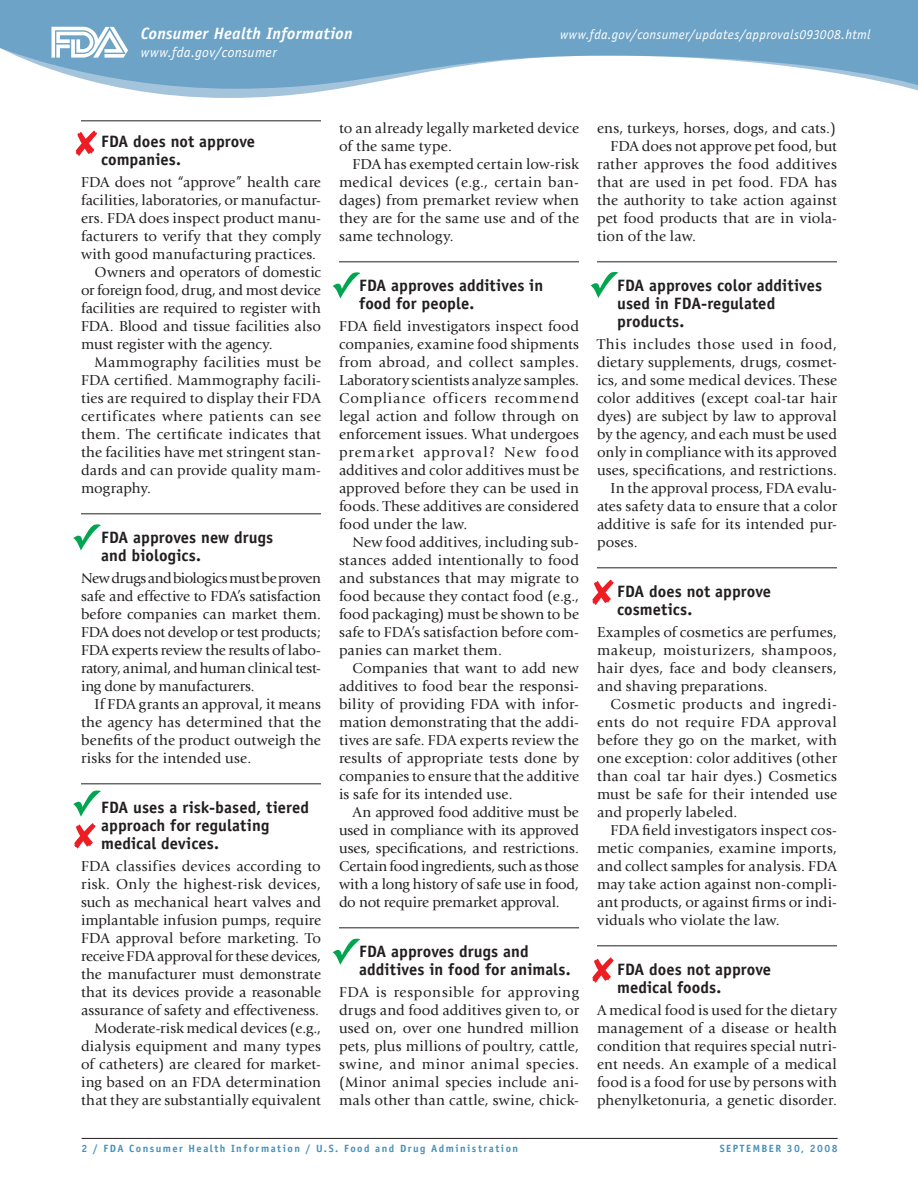
<style>
.page{position:relative;width:918px;height:1188px;background:#fff}
.page>*{position:absolute;margin:0;border:0;box-sizing:border-box;transform-origin:0 0}
.Sub-Heads{font:700 16.5px/18px "Officina Sans";letter-spacing:.005em;color:#231f20}
.t1{font:italic 700 16.5px "Officina Sans";letter-spacing:.015em;color:#fff}
.Body_Text{font:15px/18px "Giovanni";letter-spacing:.01em;color:#231f20;text-align:justify}
.t2{font:italic 14.25px "Officina Sans";letter-spacing:.025em;color:#fff}
.t3{font:italic 13.5px "Officina Sans";letter-spacing:.025em;color:#fff}
.t4{font:700 10.5px "Officina Sans";letter-spacing:.14em;color:#4791ba}
</style>
<div class="page">
<svg style="left:128px;top:89px;width:790px;height:9px"></svg>
<svg style="left:0;top:0;width:918px;height:89px;fill:#6da3c6"></svg>
<hr style="left:82px;top:1138px;width:756px;height:1px;background:#231f20">
<svg style="left:51px;top:27px;width:76px;height:31px"></svg>
<hr style="left:81px;top:120px;width:240px;height:1px;background:#231f20">
<hr style="left:81px;top:513px;width:240px;height:1px;background:#231f20">
<hr style="left:81px;top:783px;width:240px;height:1px;background:#231f20">
<hr style="left:339px;top:261px;width:240px;height:1px;background:#231f20">
<hr style="left:339px;top:927px;width:240px;height:1px;background:#231f20">
<hr style="left:597px;top:261px;width:240px;height:1px;background:#231f20">
<hr style="left:597px;top:567px;width:240px;height:1px;background:#231f20">
<hr style="left:597px;top:945px;width:240px;height:1px;background:#231f20">
<svg style="left:73px;top:524px;width:28px;height:27px"></svg>
<svg style="left:73px;top:791px;width:28px;height:26px"></svg>
<svg style="left:333px;top:272px;width:27px;height:27px"></svg>
<svg style="left:591px;top:272px;width:27px;height:26px"></svg>
<svg style="left:333px;top:939px;width:27px;height:26px"></svg>
<svg style="left:76px;top:131px;width:21px;height:25px"></svg>
<svg style="left:74px;top:823px;width:22px;height:26px"></svg>
<svg style="left:592px;top:580px;width:22px;height:25px"></svg>
<svg style="left:592px;top:957px;width:22px;height:26px"></svg>
<p class="t1" style="left:141px;top:23px;width:213px">Consumer Health Information</p>
<p class="t2" style="left:141px;top:44px;width:137px">www.fda.gov/consumer</p>
<p class="t3" style="left:560px;top:26px;width:312px">www.fda.gov/consumer/updates/approvals093008.html</p>
<p class="Sub-Heads" style="left:101px;top:132px;width:155px">FDA does not approve companies.</p>
<p class="Body_Text" style="left:81px;top:173px;width:242px">FDA does not “approve” health care facilities, laboratories, or manufactur&shy;ers. FDA does inspect product manu&shy;facturers to verify that they comply with good manufacturing practices.</p>
<p class="Body_Text" style="left:81px;top:263px;width:242px;text-indent:14px">Owners and operators of domestic or foreign food, drug, and most device facilities are required to register with FDA. Blood and tissue facilities also must register with the agency.</p>
<p class="Body_Text" style="left:81px;top:353px;width:242px;text-indent:14px">Mammography facilities must be FDA certified. Mammography facili&shy;ties are required to display their FDA certificates where patients can see them. The certificate indicates that the facilities have met stringent stan&shy;dards and can provide quality mam&shy;mography.</p>
<p class="Sub-Heads" style="left:101px;top:528px;width:174px">FDA approves new drugs and biologics.</p>
<p class="Body_Text" style="left:81px;top:569px;width:242px">New drugs and biologics must be proven safe and effective to FDA’s satisfaction before companies can market them.<br>FDA does not develop or test products; FDA experts review the results of labo&shy;ratory, animal, and human clinical test&shy;ing done by manufacturers.</p>
<p class="Body_Text" style="left:81px;top:695px;width:242px;text-indent:14px">If FDA grants an approval, it means the agency has determined that the benefits of the product outweigh the risks for the intended use.</p>
<p class="Sub-Heads" style="left:101px;top:798px;width:209px">FDA uses a risk-based, tiered approach for regulating medical devices.</p>
<p class="Body_Text" style="left:81px;top:857px;width:242px">FDA classifies devices according to risk. Only the highest-risk devices, such as mechanical heart valves and implantable infusion pumps, require FDA approval before marketing. To receive FDA approval for these devices, the manufacturer must demonstrate that its devices provide a reasonable assurance of safety and effectiveness.</p>
<p class="Body_Text" style="left:81px;top:1019px;width:242px;text-indent:14px">Moderate-risk medical devices (e.g., dialysis equipment and many types of catheters) are cleared for market&shy;ing based on an FDA determination that they are substantially equivalent</p>
<p class="Body_Text" style="left:339px;top:119px;width:241px">to an already legally marketed device of the same type.</p>
<p class="Body_Text" style="left:339px;top:155px;width:242px;text-indent:14px">FDA has exempted certain low-risk medical devices (e.g., certain ban&shy;dages) from premarket review when they are for the same use and of the same technology.</p>
<p class="Sub-Heads" style="left:359px;top:276px;width:186px">FDA approves additives in food for people.</p>
<p class="Body_Text" style="left:339px;top:317px;width:242px">FDA field investigators inspect food companies, examine food shipments from abroad, and collect samples.<br>Laboratory scientists analyze samples.<br>Compliance officers recommend legal action and follow through on enforcement issues. What undergoes premarket approval? New food additives and color additives must be approved before they can be used in foods. These additives are considered food under the law.</p>
<p class="Body_Text" style="left:339px;top:533px;width:242px;text-indent:14px">New food additives, including sub&shy;stances added intentionally to food and substances that may migrate to food because they contact food (e.g., food packaging) must be shown to be safe to FDA’s satisfaction before com&shy;panies can market them.</p>
<p class="Body_Text" style="left:339px;top:659px;width:242px;text-indent:14px">Companies that want to add new additives to food bear the responsi&shy;bility of providing FDA with infor&shy;mation demonstrating that the addi&shy;tives are safe. FDA experts review the results of appropriate tests done by companies to ensure that the additive is safe for its intended use.</p>
<p class="Body_Text" style="left:339px;top:803px;width:241px;text-indent:14px">An approved food additive must be used in compliance with its approved uses, specifications, and restrictions.<br>Certain food ingredients, such as those with a long history of safe use in food, do not require premarket approval.</p>
<p class="Sub-Heads" style="left:359px;top:942px;width:213px">FDA approves drugs and additives in food for animals.</p>
<p class="Body_Text" style="left:339px;top:983px;width:242px">FDA is responsible for approving drugs and food additives given to, or used on, over one hundred million pets, plus millions of poultry, cattle, swine, and minor animal species. (Minor animal species include ani&shy;mals other than cattle, swine, chick-</p>
<p class="Body_Text" style="left:597px;top:119px;width:240px">ens, turkeys, horses, dogs, and cats.)</p>
<p class="Body_Text" style="left:597px;top:137px;width:242px;text-indent:14px">FDA does not approve pet food, but rather approves the food additives that are used in pet food. FDA has the authority to take action against pet food products that are in viola&shy;tion of the law.</p>
<p class="Sub-Heads" style="left:617px;top:276px;width:206px">FDA approves color additives used in FDA-regulated products.</p>
<p class="Body_Text" style="left:597px;top:335px;width:242px">This includes those used in food, dietary supplements, drugs, cosmet&shy;ics, and some medical devices. These color additives (except coal-tar hair dyes) are subject by law to approval by the agency, and each must be used only in compliance with its approved uses, specifications, and restrictions.</p>
<p class="Body_Text" style="left:597px;top:479px;width:242px;text-indent:14px">In the approval process, FDA evalu&shy;ates safety data to ensure that a color additive is safe for its intended pur&shy;poses.</p>
<p class="Sub-Heads" style="left:617px;top:582px;width:155px">FDA does not approve cosmetics.</p>
<p class="Body_Text" style="left:597px;top:623px;width:241px">Examples of cosmetics are perfumes, makeup, moisturizers, shampoos, hair dyes, face and body cleansers, and shaving preparations.</p>
<p class="Body_Text" style="left:597px;top:695px;width:242px;text-indent:14px">Cosmetic products and ingredi&shy;ents do not require FDA approval before they go on the market, with one exception: color additives (other than coal tar hair dyes.) Cosmetics must be safe for their intended use and properly labeled.</p>
<p class="Body_Text" style="left:597px;top:821px;width:242px;text-indent:14px">FDA field investigators inspect cos&shy;metic companies, examine imports, and collect samples for analysis. FDA may take action against non-compli&shy;ant products, or against firms or indi&shy;viduals who violate the law.</p>
<p class="Sub-Heads" style="left:617px;top:960px;width:155px">FDA does not approve medical foods.</p>
<p class="Body_Text" style="left:597px;top:1001px;width:242px">A medical food is used for the dietary management of a disease or health condition that requires special nutri&shy;ent needs. An example of a medical food is a food for use by persons with phenylketonuria, a genetic disorder.</p>
<p class="t4" style="left:82px;top:1142px;width:438px">2 / FDA Consumer Health Information / U.S. Food and Drug Administration</p>
<p class="t4" style="left:720px;top:1142px;width:119px">SEPTEMBER 30, 2008</p>
</div>
